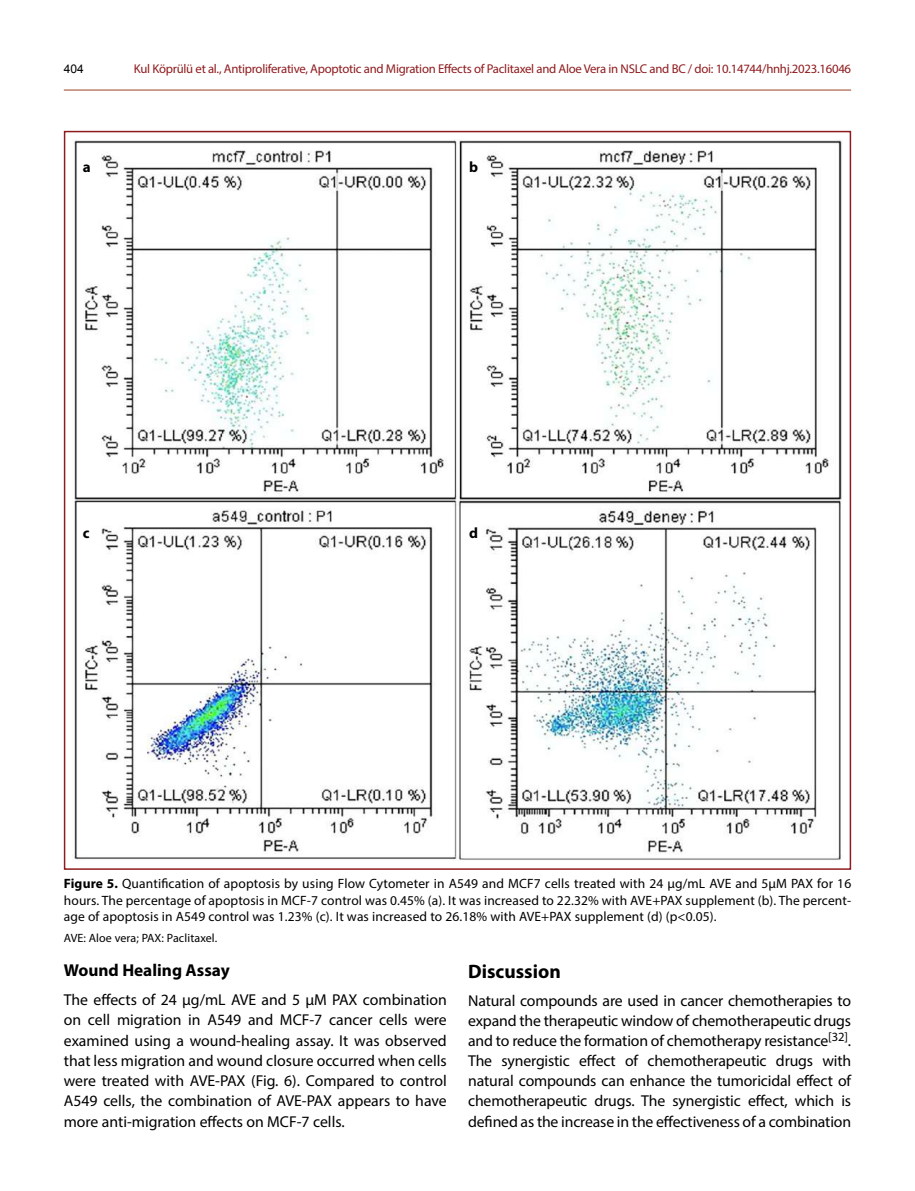
<style>
.page{position:relative;width:915px;height:1191px;background:#fff}
.page>*{position:absolute;margin:0;border:0;box-sizing:border-box;transform-origin:0 0}
.t1{font:700 19.5px "Myriad Pro";color:#000}
.t2{font:700 17.25px "Myriad Pro";color:#000}
.t3{font:15.75px/20.2px "Myriad Pro";letter-spacing:-.01em;color:#000;text-align:justify}
.t4{font:700 15px "Myriad Pro";color:#000}
.t5{font:13.5px/16.5px "Myriad Pro";letter-spacing:.01em;color:#000;text-align:justify}
.t6{font:12.75px "Myriad Pro";letter-spacing:-.02em;color:#8f1b1e}
.t7{font:12px "Myriad Pro";letter-spacing:.01em;color:#000}
.t8{font:12px "Arial";color:#000}
.s1{font-weight:700}
</style>
<div class="page">
<hr style="left:64px;top:89px;width:786px;height:2px;background:#bd7f6c">
<img style="left:74px;top:139px;width:768px;height:721px">
<p class="t8" style="left:64px;top:60px;width:22px">404</p>
<p class="t6" style="left:134px;top:61px;width:718px">Kul Köprülü et al., Antiproliferative, Apoptotic and Migration Effects of Paclitaxel and Aloe Vera in NSLC and BC / doi: 10.14744/hnhj.2023.16046</p>
<p class="t4" style="left:83px;top:157px;width:9px">a</p>
<p class="t4" style="left:83px;top:523px;width:8px">c</p>
<p class="t4" style="left:469px;top:157px;width:10px">b</p>
<p class="t4" style="left:469px;top:523px;width:10px">d</p>
<p class="t5" style="left:64px;top:875px;width:788px"><span class="s1">Figure 5.</span> Quantification of apoptosis by using Flow Cytometer in A549 and MCF7 cells treated with 24 µg/mL AVE and 5µM PAX for 16 hours. The percentage of apoptosis in MCF-7 control was 0.45% (a). It was increased to 22.32% with AVE+PAX supplement (b). The percent&shy;age of apoptosis in A549 control was 1.23% (c). It was increased to 26.18% with AVE+PAX supplement (d) (p&lt;0.05).</p>
<p class="t7" style="left:64px;top:930px;width:155px">AVE: Aloe vera; PAX: Paclitaxel.</p>
<p class="t2" style="left:64px;top:959px;width:167px">Wound Healing Assay</p>
<p class="t3" style="left:64px;top:989px;width:384px">The effects of 24 µg/mL AVE and 5 µM PAX combination on cell migration in A549 and MCF-7 cancer cells were examined using a wound-healing assay. It was observed that less migration and wound closure occurred when cells were treated with AVE-PAX (Fig. 6). Compared to control A549 cells, the combination of AVE-PAX appears to have more anti-migration effects on MCF-7 cells.</p>
<p class="t1" style="left:468px;top:958px;width:94px">Discussion</p>
<p class="t3" style="left:468px;top:991px;width:384px">Natural compounds are used in cancer chemotherapies to expand the therapeutic window of chemotherapeutic drugs and to reduce the formation of chemotherapy resistance<sup>[32]</sup>.<br>The synergistic effect of chemotherapeutic drugs with natural compounds can enhance the tumoricidal effect of chemotherapeutic drugs. The synergistic effect, which is defined as the increase in the effectiveness of a combination</p>
</div>
